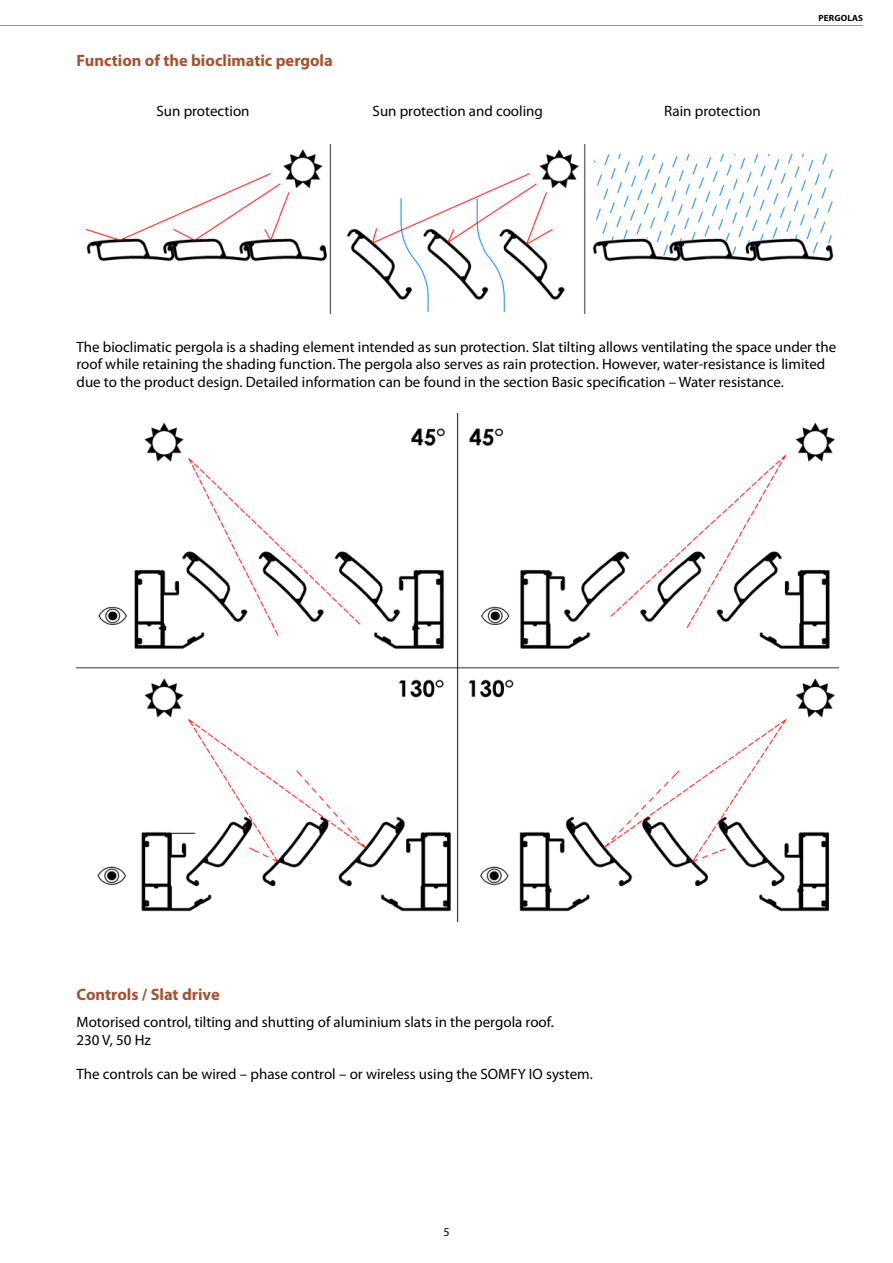
<style>
.page{position:relative;width:893px;height:1263px;background:#fff}
.page>*{position:absolute;margin:0;border:0;box-sizing:border-box;transform-origin:0 0}
.t1{font:700 16.5px "Myriad Pro";color:#a15332}
.t2{font:15px/17.2px "Myriad Pro";color:#000}
.t3{font:12px "Myriad Pro";color:#000}
.t4{font:700 9px "Myriad Pro";letter-spacing:.02em;color:#000}
</style>
<div class="page">
<hr style="left:0;top:25px;width:863px;height:1px;background:#9b9998">
<img style="left:85px;top:144px;width:749px;height:170px">
<img style="left:77px;top:413px;width:762px;height:508px">
<p class="t1" style="left:77px;top:50px;width:258px">Function of the bioclimatic pergola</p>
<p class="t2" style="left:157px;top:102px;width:95px">Sun protection</p>
<p class="t2" style="left:373px;top:102px;width:172px">Sun protection and cooling</p>
<p class="t2" style="left:664px;top:102px;width:98px">Rain protection</p>
<p class="t4" style="left:818px;top:12px;width:46px">PERGOLAS</p>
<p class="t2" style="left:77px;top:338px;width:761px">The bioclimatic pergola is a shading element intended as sun protection. Slat tilting allows ventilating the space under the roof while retaining the shading function. The pergola also serves as rain protection. However, water-resistance is limited due to the product design. Detailed information can be found in the section Basic specification – Water resistance.</p>
<p class="t1" style="left:77px;top:984px;width:145px">Controls / Slat drive</p>
<p class="t2" style="left:77px;top:1013px;width:479px">Motorised control, tilting and shutting of aluminium slats in the pergola roof.<br>230 V, 50 Hz</p>
<p class="t2" style="left:77px;top:1065px;width:518px">The controls can be wired – phase control – or wireless using the SOMFY IO system.</p>
<p class="t3" style="left:444px;top:1225px;width:8px">5</p>
</div>
